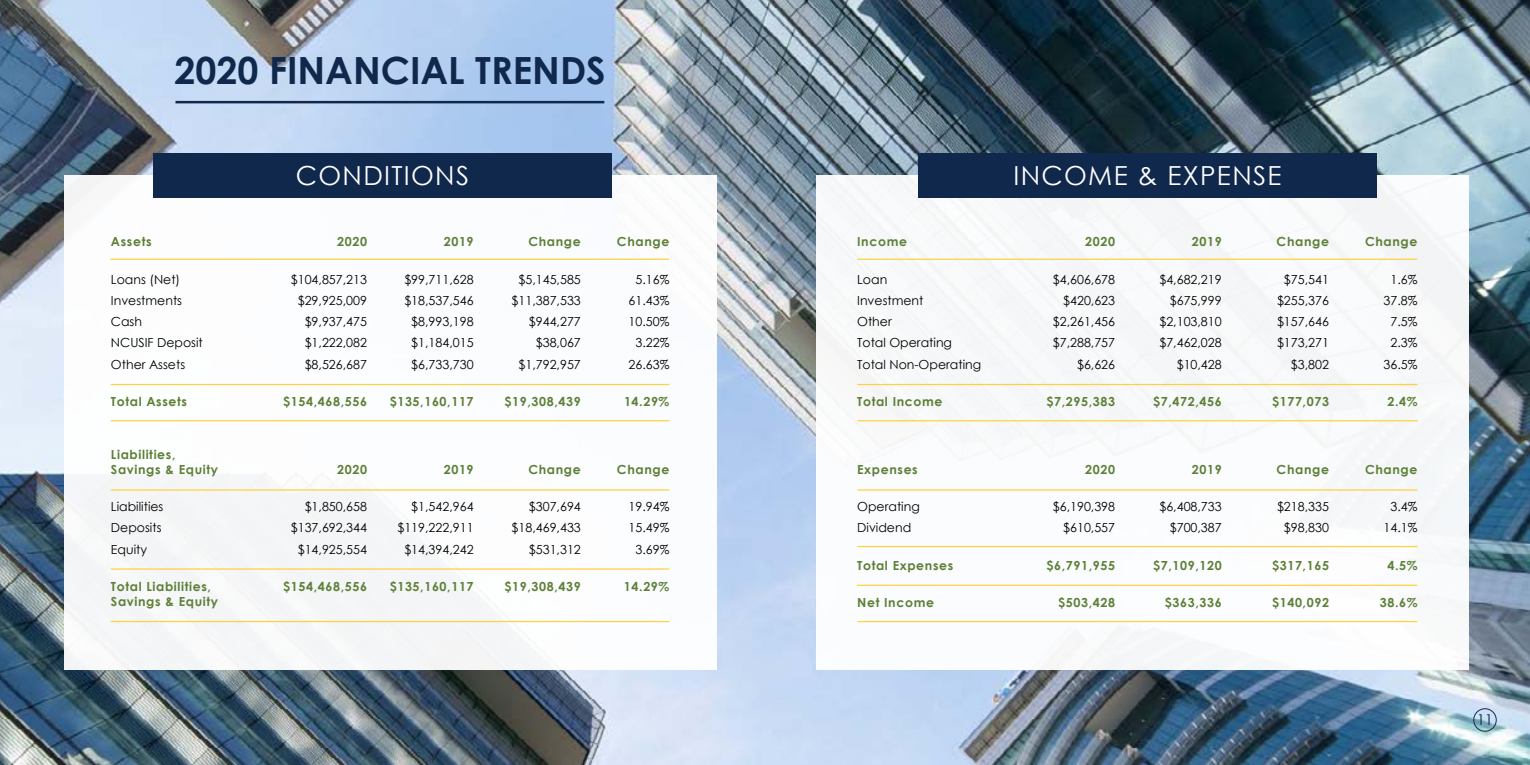
<style>
.page{position:relative;width:1530px;height:765px;background:#fff}
.page>*{position:absolute;margin:0;border:0;box-sizing:border-box;transform-origin:0 0}
.t1{font:700 37.5px "Century Gothic";color:#10284c}
.t2{font:26.25px "Century Gothic";letter-spacing:.05em;color:#fff}
.t3{font:15px "Century Gothic";color:#10284c}
.t4{font:12.5px/21.2px "Century Gothic";color:#000;text-align:right}
.t5{font:700 12.5px/15px "Century Gothic";letter-spacing:.05em;color:#5d8037}
.t6{font:700 12.5px "Century Gothic";letter-spacing:.05em;color:#5c833a}
</style>
<div class="page">
<img style="left:0;top:0;width:1530px;height:765px">
<div style="left:64px;top:175px;width:652px;height:495px;background:#fff"></div>
<div style="left:153px;top:153px;width:459px;height:45px;background:#10284c"></div>
<hr style="left:175px;top:101px;width:429px;height:2px;background:#10284c">
<hr style="left:111px;top:259px;width:558px;height:1px;background:#ffd140">
<hr style="left:111px;top:384px;width:558px;height:1px;background:#ffd140">
<hr style="left:111px;top:420px;width:558px;height:1px;background:#ffd140">
<hr style="left:111px;top:489px;width:558px;height:2px;background:#ffd140">
<hr style="left:111px;top:568px;width:558px;height:2px;background:#ffd140">
<hr style="left:111px;top:621px;width:558px;height:1px;background:#ffd140">
<div style="left:816px;top:175px;width:652px;height:495px;background:#fff"></div>
<div style="left:918px;top:153px;width:459px;height:45px;background:#10284c"></div>
<hr style="left:857px;top:259px;width:560px;height:1px;background:#ffd140">
<hr style="left:857px;top:384px;width:560px;height:1px;background:#ffd140">
<hr style="left:857px;top:420px;width:560px;height:1px;background:#ffd140">
<hr style="left:857px;top:489px;width:560px;height:2px;background:#ffd140">
<hr style="left:857px;top:546px;width:560px;height:1px;background:#ffd140">
<hr style="left:857px;top:621px;width:560px;height:1px;background:#ffd140">
<hr style="left:857px;top:585px;width:560px;height:1px;background:#ffd140">
<div style="left:1473px;top:708px;width:24px;height:24px;border:1px solid #10284c;border-radius:50%"></div>
<h1 class="t1" style="left:175px;top:42px;width:433px">2020 FINANCIAL TRENDS</h1>
<p class="t5" style="left:111px;top:233px;width:42px">Assets</p>
<p class="t4" style="left:111px;top:268px;width:93px;text-align:left">Loans (Net)<br>Investments<br>Cash<br>NCUSIF Deposit<br>Other Assets</p>
<p class="t5" style="left:111px;top:393px;width:78px">Total Assets</p>
<p class="t5" style="left:111px;top:446px;width:109px">Liabilities,<br>Savings &amp; Equity</p>
<p class="t4" style="left:111px;top:496px;width:54px;text-align:left">Liabilities<br>Deposits<br>Equity</p>
<p class="t5" style="left:111px;top:578px;width:109px">Total Liabilities,<br>Savings &amp; Equity</p>
<h2 class="t2" style="left:296px;top:157px;width:175px">CONDITIONS</h2>
<p class="t5" style="left:337px;top:233px;width:31px">2020</p>
<p class="t4" style="left:291px;top:268px;width:78px">$104,857,213 $29,925,009 $9,937,475 $1,222,082 $8,526,687</p>
<p class="t5" style="left:283px;top:393px;width:85px">$154,468,556</p>
<p class="t5" style="left:337px;top:461px;width:31px">2020</p>
<p class="t4" style="left:291px;top:496px;width:78px">$1,850,658 $137,692,344 $14,925,554</p>
<p class="t5" style="left:283px;top:578px;width:85px">$154,468,556</p>
<p class="t5" style="left:444px;top:233px;width:31px">2019</p>
<p class="t4" style="left:404px;top:268px;width:71px;text-align:center">$99,711,628 $18,537,546 $8,993,198 $1,184,015 $6,733,730</p>
<p class="t5" style="left:390px;top:393px;width:85px">$135,160,117</p>
<p class="t5" style="left:444px;top:461px;width:31px">2019</p>
<p class="t4" style="left:397px;top:496px;width:78px">$1,542,964 $119,222,911 $14,394,242</p>
<p class="t5" style="left:390px;top:578px;width:85px">$135,160,117</p>
<p class="t5" style="left:528px;top:233px;width:54px">Change</p>
<p class="t4" style="left:512px;top:268px;width:71px">$5,145,585 $11,387,533 $944,277 $38,067 $1,792,957</p>
<p class="t5" style="left:505px;top:393px;width:78px">$19,308,439</p>
<p class="t5" style="left:528px;top:461px;width:54px">Change</p>
<p class="t4" style="left:512px;top:496px;width:71px">$307,694 $18,469,433 $531,312</p>
<p class="t5" style="left:505px;top:578px;width:78px">$19,308,439</p>
<p class="t5" style="left:617px;top:233px;width:54px">Change</p>
<p class="t4" style="left:629px;top:268px;width:42px;text-align:center">5.16%<br>61.43%<br>10.50%<br>3.22%<br>26.63%</p>
<p class="t5" style="left:624px;top:393px;width:47px">14.29%</p>
<p class="t5" style="left:617px;top:461px;width:54px">Change</p>
<p class="t4" style="left:629px;top:496px;width:42px;text-align:center">19.94%<br>15.49%<br>3.69%</p>
<p class="t5" style="left:624px;top:578px;width:47px">14.29%</p>
<p class="t6" style="left:857px;top:232px;width:51px">Income</p>
<p class="t4" style="left:857px;top:268px;width:126px;text-align:left">Loan<br>Investment<br>Other<br>Total Operating<br>Total Non-Operating</p>
<p class="t5" style="left:857px;top:393px;width:87px">Total Income</p>
<p class="t5" style="left:857px;top:461px;width:62px">Expenses</p>
<p class="t4" style="left:857px;top:496px;width:64px;text-align:left">Operating<br>Dividend</p>
<p class="t5" style="left:857px;top:557px;width:98px">Total Expenses</p>
<p class="t5" style="left:857px;top:595px;width:78px">Net Income</p>
<h2 class="t2" style="left:1013px;top:157px;width:270px">INCOME &amp; EXPENSE</h2>
<p class="t5" style="left:1085px;top:233px;width:31px">2020</p>
<p class="t4" style="left:1053px;top:268px;width:64px">$4,606,678 $420,623 $2,261,456 $7,288,757 $6,626</p>
<p class="t5" style="left:1047px;top:393px;width:70px">$7,295,383</p>
<p class="t5" style="left:1085px;top:461px;width:31px">2020</p>
<p class="t4" style="left:1053px;top:496px;width:64px">$6,190,398 $610,557</p>
<p class="t5" style="left:1047px;top:557px;width:70px">$6,791,955</p>
<p class="t5" style="left:1058px;top:595px;width:58px">$503,428</p>
<p class="t5" style="left:1192px;top:233px;width:31px">2019</p>
<p class="t4" style="left:1159px;top:268px;width:64px">$4,682,219 $675,999 $2,103,810 $7,462,028 $10,428</p>
<p class="t5" style="left:1153px;top:393px;width:70px">$7,472,456</p>
<p class="t5" style="left:1192px;top:461px;width:31px">2019</p>
<p class="t4" style="left:1159px;top:496px;width:64px">$6,408,733 $700,387</p>
<p class="t5" style="left:1153px;top:557px;width:70px">$7,109,120</p>
<p class="t5" style="left:1165px;top:595px;width:58px">$363,336</p>
<p class="t5" style="left:1277px;top:233px;width:54px">Change</p>
<p class="t4" style="left:1277px;top:268px;width:53px">$75,541 $255,376 $157,646 $173,271 $3,802</p>
<p class="t5" style="left:1272px;top:393px;width:58px">$177,073</p>
<p class="t5" style="left:1277px;top:461px;width:54px">Change</p>
<p class="t4" style="left:1277px;top:496px;width:53px;text-align:center">$218,335 $98,830</p>
<p class="t5" style="left:1272px;top:557px;width:58px">$317,165</p>
<p class="t5" style="left:1272px;top:595px;width:58px">$140,092</p>
<p class="t5" style="left:1365px;top:233px;width:54px">Change</p>
<p class="t4" style="left:1384px;top:268px;width:35px;text-align:center">1.6%<br>37.8%<br>7.5%<br>2.3%<br>36.5%</p>
<p class="t5" style="left:1387px;top:393px;width:32px">2.4%</p>
<p class="t5" style="left:1365px;top:461px;width:54px">Change</p>
<p class="t4" style="left:1384px;top:496px;width:35px;text-align:center">3.4%<br>14.1%</p>
<p class="t5" style="left:1387px;top:557px;width:32px">4.5%</p>
<p class="t5" style="left:1380px;top:595px;width:39px">38.6%</p>
<p class="t3" style="left:1477px;top:709px;width:18px">11</p>
</div>
